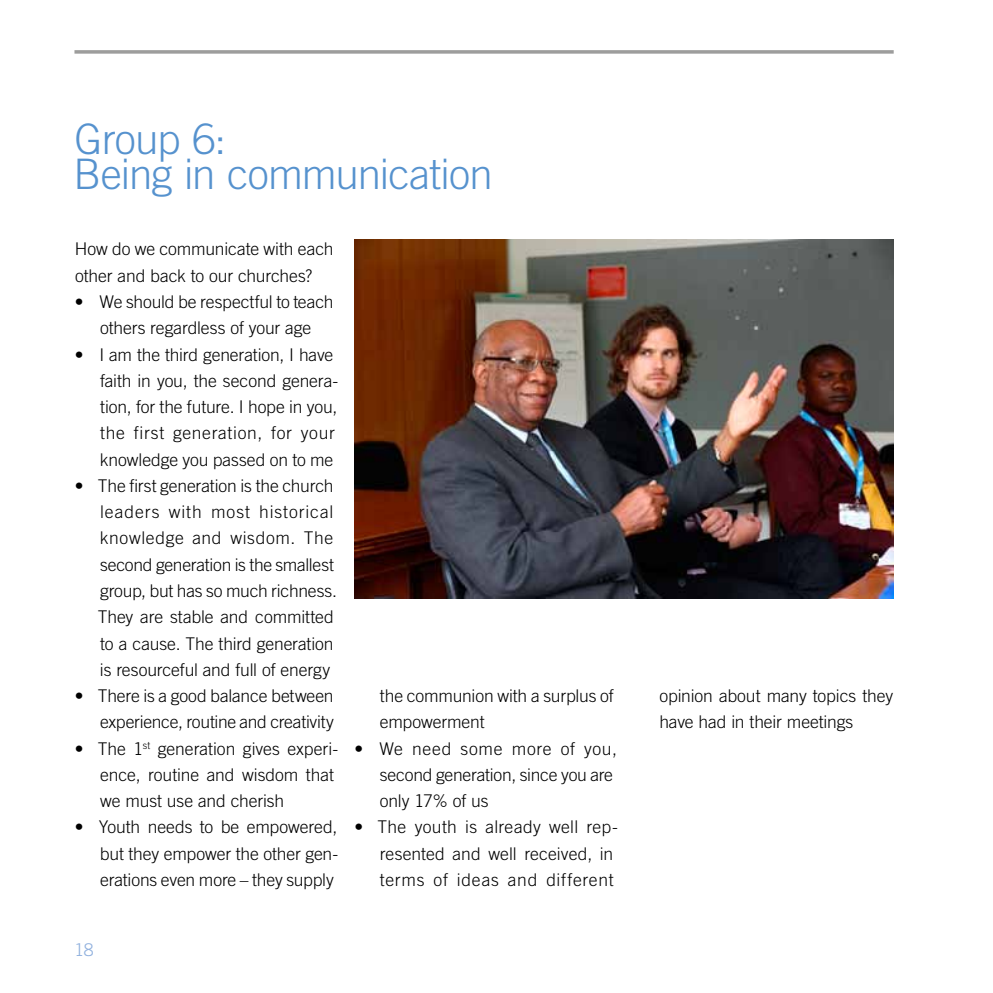
<style>
.page{position:relative;width:993px;height:993px;background:#fff}
.page>*{position:absolute;margin:0;border:0;box-sizing:border-box;transform-origin:0 0}
.t1{font:300 42px/35px "Trade Gothic LT Std";letter-spacing:-.02em;color:#5692ce}
.t2{font:300 17.5px/26.2px "Trade Gothic LT Std";letter-spacing:-.005em;color:#000}
.t3{font:300 17.5px/26.2px "Trade Gothic LT Std";letter-spacing:.02em;color:#000}
.t4{font:300 17.5px "Trade Gothic LT Std";color:#91b1de}
</style>
<div class="page">
<svg style="left:74px;top:50px;width:819px;height:4px;background:#a8a8a8"></svg>
<img style="left:355px;top:239px;width:538px;height:359px">
<h1 class="t1" style="left:74px;top:121px;width:420px">Group 6:<br>Being in communication</h1>
<p class="t2" style="left:75px;top:236px;width:260px">How do we communicate with each other and back to our churches?</p>
<p class="t2" style="left:75px;top:288px;width:260px;text-align:center">• We should be respectful to teach others regardless of your age</p>
<p class="t2" style="left:100px;top:341px;width:240px;text-indent:-25px">• I am the third generation, I have faith in you, the second genera&shy;tion, for the future. I hope in you, the first generation, for your knowledge you passed on to me</p>
<p class="t2" style="left:98px;top:472px;width:241px;text-indent:-23px">• The first generation is the church leaders with most historical knowledge and wisdom. The second generation is the smallest group, but has so much richness.<br>They are stable and committed to a cause. The third generation is resourceful and full of energy</p>
<p class="t2" style="left:75px;top:682px;width:260px;text-align:right">• There is a good balance between experience, routine and creativity</p>
<p class="t2" style="left:100px;top:734px;width:240px;text-indent:-25px">• The 1<sup>st</sup> generation gives experi&shy;ence, routine and wisdom that we must use and cherish</p>
<p class="t2" style="left:100px;top:813px;width:240px;text-align:justify;text-indent:-25px">• Youth needs to be empowered, but they empower the other gen&shy;erations even more – they supply</p>
<p class="t2" style="left:379px;top:682px;width:235px">the communion with a surplus of empowerment</p>
<p class="t2" style="left:379px;top:734px;width:239px;text-indent:-25px">• We need some more of you, second generation, since you are only 17% of us</p>
<p class="t3" style="left:379px;top:813px;width:240px;text-indent:-25px">• The youth is already well rep&shy;resented and well received, in terms of ideas and different</p>
<p class="t4" style="left:74px;top:939px;width:20px">18</p>
<p class="t2" style="left:659px;top:682px;width:235px">opinion about many topics they have had in their meetings</p>
</div>
